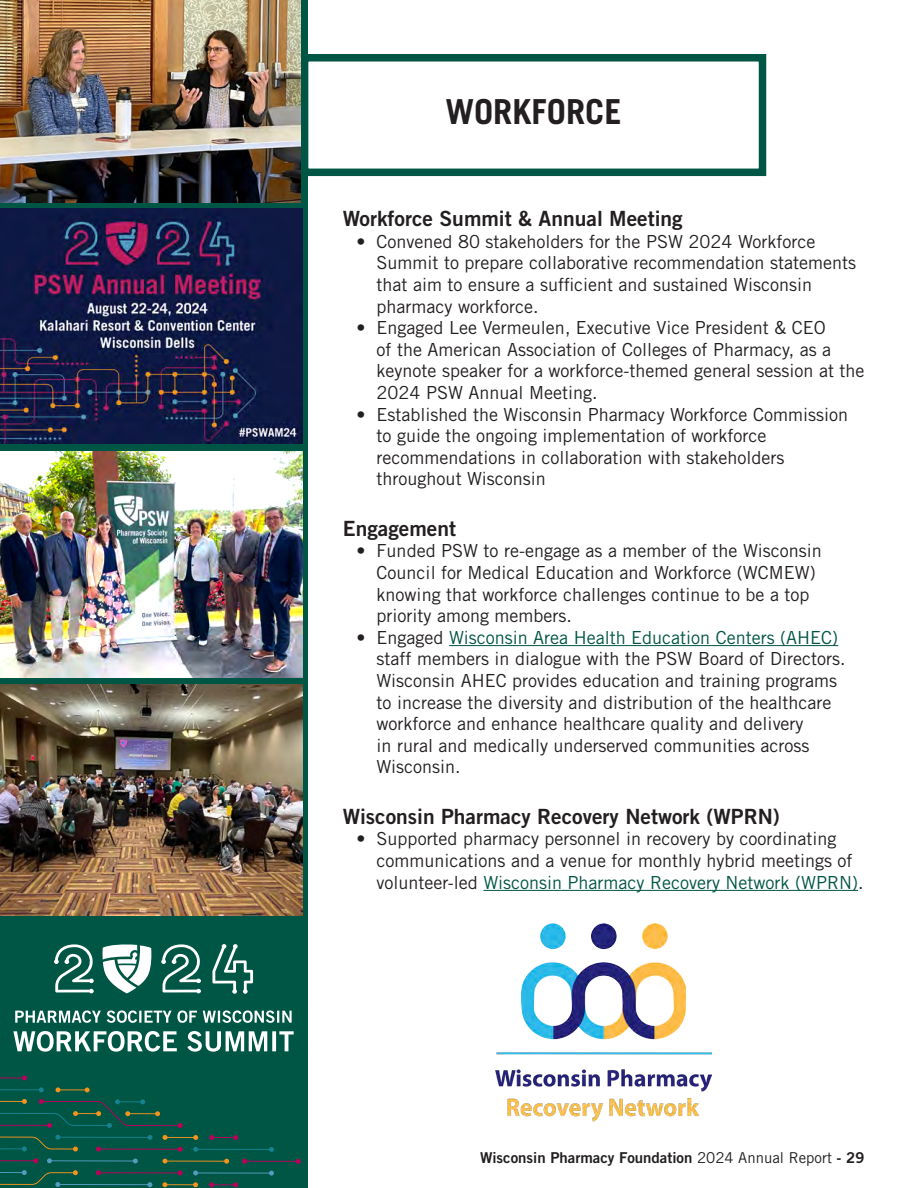
<style>
.page{position:relative;width:918px;height:1188px;background:#fff}
.page>*{position:absolute;margin:0;border:0;box-sizing:border-box;transform-origin:0 0}
.t1{font:700 34.5px "Trade Gothic LT Std";color:#231f20}
.t2{font:21px "Trade Gothic LT Std Bd 2";color:#231f20}
.t3{font:18px/21.6px "Trade Gothic LT Std";color:#231f20}
.t4{font:15px "Trade Gothic LT Std Bd 2";color:#231f20}
.s1{color:#054}
.s2{font-family:"Trade Gothic LT Std"}
</style>
<div class="page">
<hr style="left:449px;top:645px;width:389px;height:1px;background:#054">
<hr style="left:483px;top:890px;width:375px;height:1px;background:#054">
<div style="left:0;top:0;width:308px;height:1188px;background:#005645"></div>
<div style="left:301px;top:54px;width:465px;height:122px;border:8px solid #005645"></div>
<img style="left:522px;top:923px;width:164px;height:117px">
<img style="left:496px;top:1052px;width:215px;height:40px">
<img style="left:507px;top:1097px;width:193px;height:24px">
<img style="left:0;top:0;width:301px;height:202px">
<svg style="left:212px;top:944px;width:41px;height:50px"></svg>
<svg style="left:54px;top:944px;width:40px;height:49px"></svg>
<svg style="left:161px;top:944px;width:40px;height:49px"></svg>
<svg style="left:102px;top:944px;width:50px;height:49px"></svg>
<svg style="left:13px;top:1031px;width:281px;height:21px"></svg>
<svg style="left:15px;top:1010px;width:277px;height:13px"></svg>
<img style="left:0;top:208px;width:302px;height:236px">
<svg style="left:33px;top:1158px;width:5px;height:5px"></svg>
<svg style="left:47px;top:1158px;width:91px;height:5px"></svg>
<svg style="left:163px;top:1159px;width:66px;height:5px"></svg>
<svg style="left:242px;top:1159px;width:59px;height:5px"></svg>
<svg style="left:0;top:1170px;width:274px;height:17px"></svg>
<svg style="left:22px;top:1076px;width:5px;height:4px"></svg>
<svg style="left:39px;top:1087px;width:5px;height:5px"></svg>
<svg style="left:56px;top:1087px;width:34px;height:5px"></svg>
<svg style="left:0;top:1135px;width:274px;height:17px"></svg>
<svg style="left:0;top:1099px;width:183px;height:29px"></svg>
<img style="left:1px;top:452px;width:301px;height:226px">
<img style="left:0;top:685px;width:302px;height:231px">
<p class="t1" style="left:445px;top:90px;width:178px">WORKFORCE</p>
<p class="t2" style="left:343px;top:206px;width:341px">Workforce Summit &amp; Annual Meeting</p>
<p class="t3" style="left:377px;top:230px;width:481px;text-indent:-20px">• Convened 80 stakeholders for the PSW 2024 Workforce Summit to prepare collaborative recommendation statements that aim to ensure a sufficient and sustained Wisconsin pharmacy workforce.</p>
<p class="t3" style="left:377px;top:317px;width:489px;text-indent:-20px">• Engaged Lee Vermeulen, Executive Vice President &amp; CEO<br>of the American Association of Colleges of Pharmacy, as a keynote speaker for a workforce-themed general session at the 2024 PSW Annual Meeting.</p>
<p class="t3" style="left:377px;top:403px;width:473px;text-indent:-20px">• Established the Wisconsin Pharmacy Workforce Commission to guide the ongoing implementation of workforce recommendations in collaboration with stakeholders throughout Wisconsin</p>
<p class="t2" style="left:343px;top:515px;width:115px">Engagement</p>
<p class="t3" style="left:377px;top:540px;width:447px;text-indent:-20px">• Funded PSW to re-engage as a member of the Wisconsin Council for Medical Education and Workforce (WCMEW) knowing that workforce challenges continue to be a top priority among members.</p>
<p class="t3" style="left:377px;top:626px;width:470px;text-indent:-20px">• Engaged <span class="s1">Wisconsin Area Health Education Centers (AHEC) </span>staff members in dialogue with the PSW Board of Directors.<br>Wisconsin AHEC provides education and training programs to increase the diversity and distribution of the healthcare workforce and enhance healthcare quality and delivery<br>in rural and medically underserved communities across Wisconsin.</p>
<p class="t2" style="left:343px;top:803px;width:439px">Wisconsin Pharmacy Recovery Network (WPRN)</p>
<p class="t3" style="left:377px;top:828px;width:488px;text-indent:-20px">• Supported pharmacy personnel in recovery by coordinating communications and a venue for monthly hybrid meetings of volunteer-led <span class="s1">Wisconsin Pharmacy Recovery Network (WPRN)</span>.</p>
<p class="t4" style="left:480px;top:1148px;width:386px">Wisconsin Pharmacy Foundation <span class="s2">2024 Annual Report</span> - 29</p>
</div>
